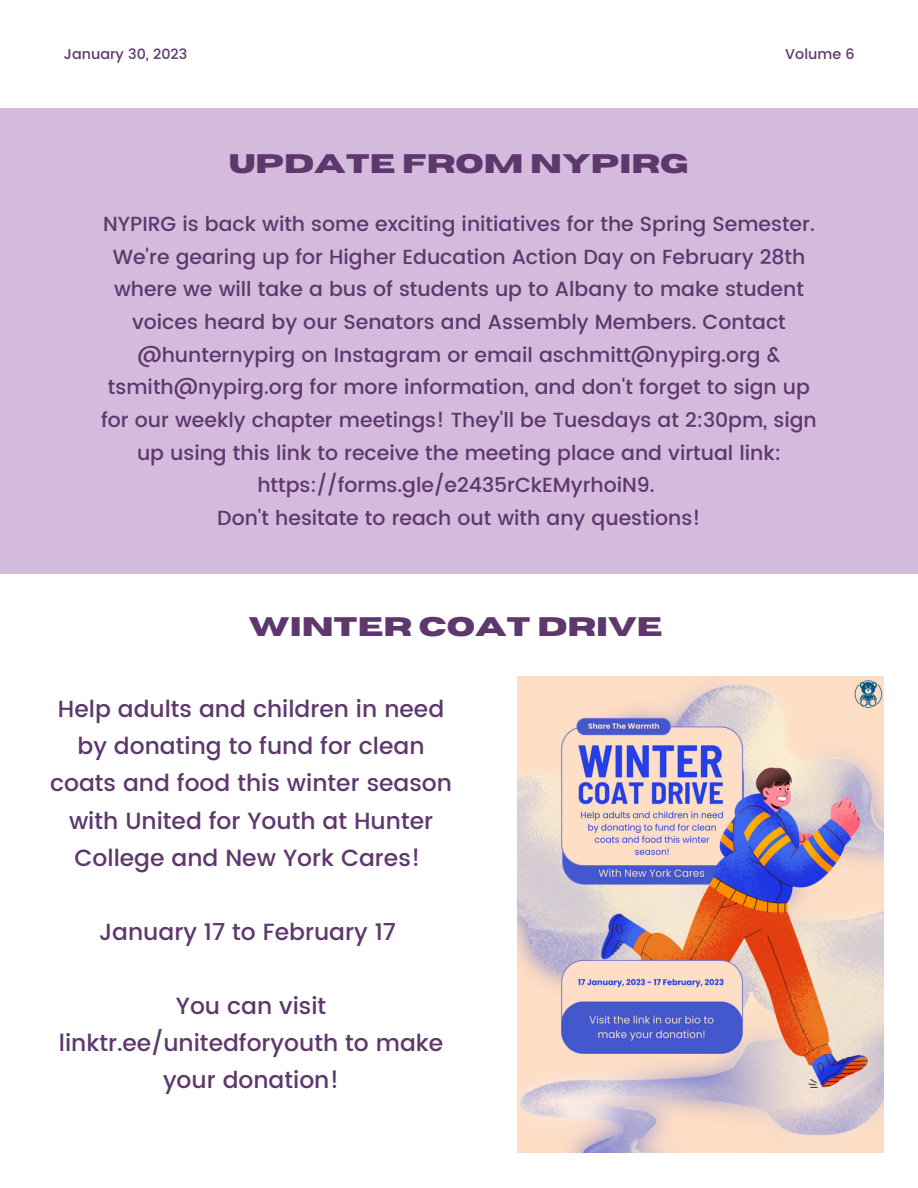
<style>
.page{position:relative;width:918px;height:1188px;background:#fff}
.page>*{position:absolute;margin:0;border:0;box-sizing:border-box;transform-origin:0 0}
.t1{font:700 26.7px "Horizon";color:#5e376d}
.t2{font:500 23.4px/37px "Poppins";color:#5e376d;text-align:center}
.t3{font:500 20.4px/32.7px "Poppins";color:#5e376d;text-align:center}
.t4{font:500 14.4px "Poppins";color:#5e376d}
</style>
<div class="page">
<div style="left:0;top:108px;width:918px;height:465px;background:#d4bbdd"></div>
<img style="left:517px;top:677px;width:367px;height:476px">
<p class="t4" style="left:64px;top:46px;width:125px">January 30, 2023</p>
<p class="t4" style="left:785px;top:46px;width:71px">Volume 6</p>
<h2 class="t1" style="left:229px;top:150px;width:461px">UPDATE FROM NYPIRG</h2>
<p class="t3" style="left:101px;top:208px;width:717px">NYPIRG is back with some exciting initiatives for the Spring Semester.<br>We're gearing up for Higher Education Action Day on February 28th where we will take a bus of students up to Albany to make student voices heard by our Senators and Assembly Members. Contact @hunternypirg on Instagram or email aschmitt@nypirg.org &amp; tsmith@nypirg.org for more information, and don't forget to sign up for our weekly chapter meetings! They'll be Tuesdays at 2:30pm, sign up using this link to receive the meeting place and virtual link: https://forms.gle/e2435rCkEMyrhoiN9.<br>Don't hesitate to reach out with any questions!</p>
<h2 class="t1" style="left:249px;top:613px;width:415px">WINTER COAT DRIVE</h2>
<p class="t2" style="left:50px;top:691px;width:404px">Help adults and children in need by donating to fund for clean coats and food this winter season with United for Youth at Hunter<br>College and New York Cares!</p>
<p class="t2" style="left:99px;top:913px;width:298px">January 17 to February 17</p>
<p class="t2" style="left:59px;top:988px;width:386px">You can visit linktr.ee/unitedforyouth to make your donation!</p>
</div>
